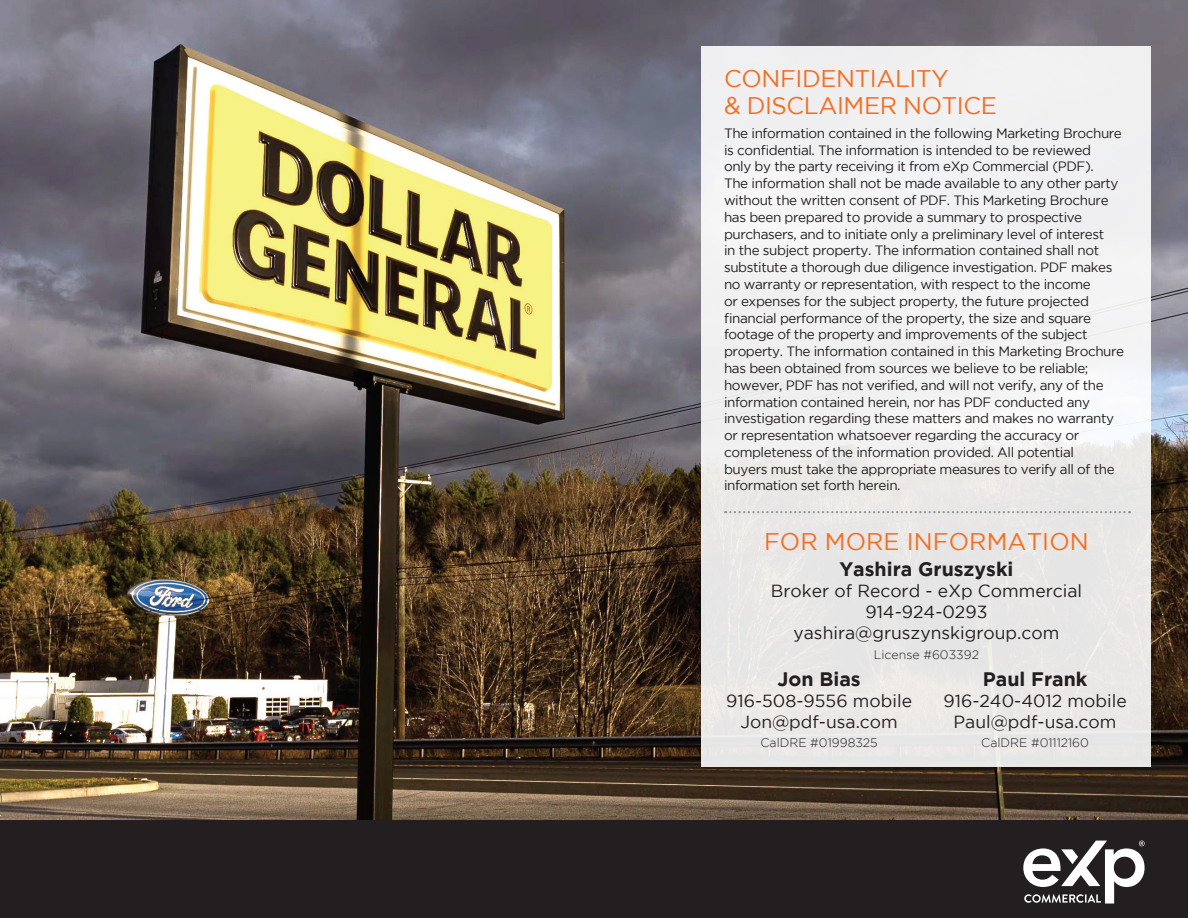
<style>
.page{position:relative;width:1188px;height:918px;background:#fff}
.page>*{position:absolute;margin:0;border:0;box-sizing:border-box;transform-origin:0 0}
.t1{font:24px/27px "Gotham";letter-spacing:-.015em;color:#f36e21}
.t2{font:24px "Gotham";letter-spacing:.005em;color:#f36e21}
.t3{font:700 19.5px "Gotham";color:#231f20}
.t4{font:17.55px/21px "Gotham";color:#231f20;text-align:center}
.t5{font:13.5px/16.8px "Gotham";letter-spacing:-.03em;color:#231f20}
.t6{font:300 12.3px "Gotham";color:#231f20}
</style>
<div class="page">
<div style="left:0;top:820px;width:1188px;height:98px;background:#231f20"></div>
<svg style="left:1023px;top:840px;width:122px;height:64px"></svg>
<div style="left:1017px;top:831px;width:67px;height:11px;background:#231f20"></div>
<img style="left:0;top:0;width:1188px;height:820px">
<div style="left:702px;top:47px;width:449px;height:720px;background:#f0eff0"></div>
<svg style="left:725px;top:511px;width:405px;height:2px"></svg>
<h1 class="t1" style="left:724px;top:65px;width:274px">CONFIDENTIALITY<br>&amp; DISCLAIMER NOTICE</h1>
<p class="t5" style="left:724px;top:124px;width:402px">The information contained in the following Marketing Brochure is confidential. The information is intended to be reviewed<br>only by the party receiving it from eXp Commercial (PDF).<br>The information shall not be made available to any other party without the written consent of PDF. This Marketing Brochure has been prepared to provide a summary to prospective purchasers, and to initiate only a preliminary level of interest<br>in the subject property. The information contained shall not substitute a thorough due diligence investigation. PDF makes no warranty or representation, with respect to the income<br>or expenses for the subject property, the future projected financial performance of the property, the size and square footage of the property and improvements of the subject property. The information contained in this Marketing Brochure has been obtained from sources we believe to be reliable; however, PDF has not verified, and will not verify, any of the information contained herein, nor has PDF conducted any investigation regarding these matters and makes no warranty or representation whatsoever regarding the accuracy or completeness of the information provided. All potential<br>buyers must take the appropriate measures to verify all of the information set forth herein.</p>
<h1 class="t2" style="left:764px;top:528px;width:326px">FOR MORE INFORMATION</h1>
<h2 class="t3" style="left:839px;top:558px;width:176px">Yashira Gruszyski</h2>
<p class="t4" style="left:771px;top:580px;width:313px">Broker of Record - eXp Commercial<br>914-924-0293 yashira@gruszynskigroup.com</p>
<p class="t6" style="left:874px;top:648px;width:107px">License #603392</p>
<h2 class="t3" style="left:778px;top:668px;width:85px">Jon Bias</h2>
<p class="t4" style="left:726px;top:690px;width:187px">916-508-9556 mobile<br>Jon@pdf-usa.com</p>
<p class="t6" style="left:761px;top:736px;width:119px">CalDRE #01998325</p>
<h2 class="t3" style="left:983px;top:668px;width:106px">Paul Frank</h2>
<p class="t4" style="left:943px;top:690px;width:185px">916-240-4012 mobile<br>Paul@pdf-usa.com</p>
<p class="t6" style="left:981px;top:736px;width:109px">CalDRE #01112160</p>
</div>
